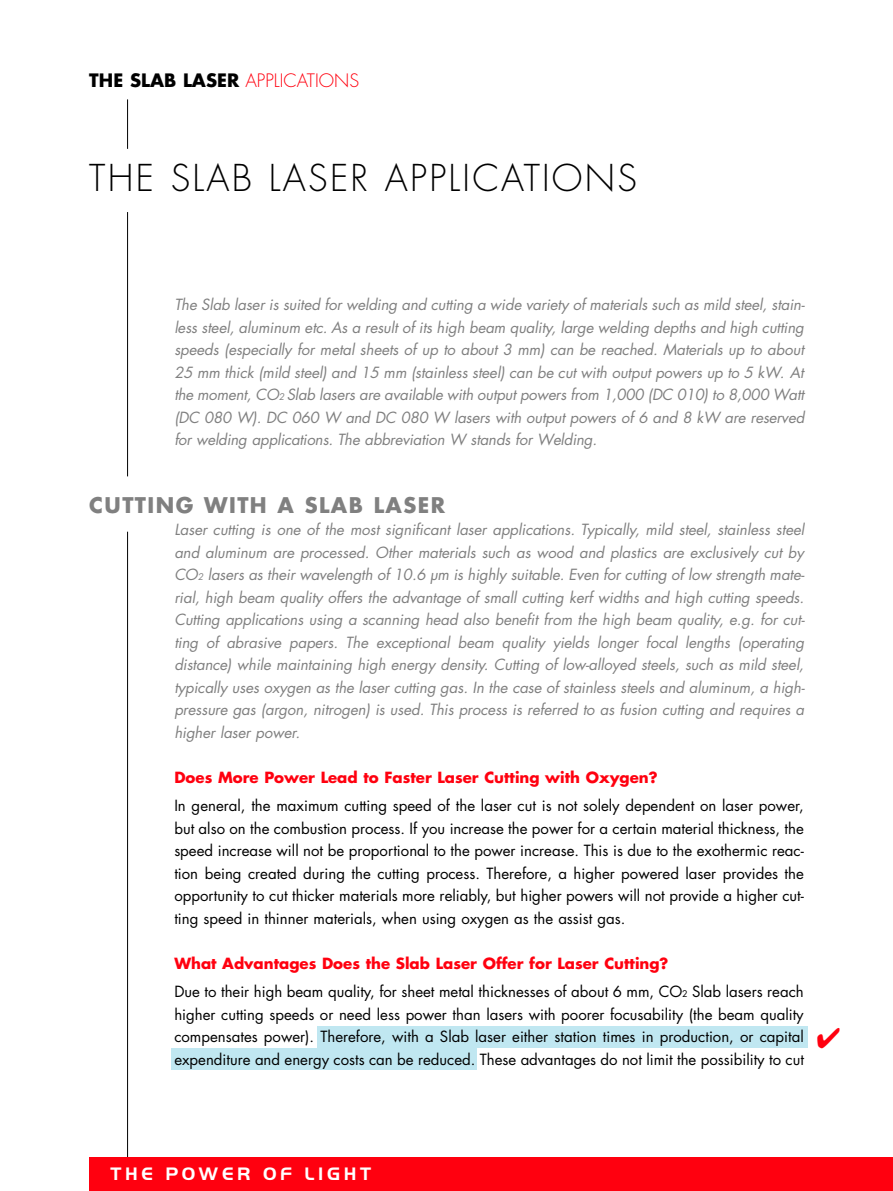
<style>
.page{position:relative;width:893px;height:1191px;background:#fff}
.page>*{position:absolute;margin:0;border:0;box-sizing:border-box;transform-origin:0 0}
.t1{font:300 36px "Futura";letter-spacing:.06em;color:#000}
.t2{font:700 21px "Futura";letter-spacing:.07em;color:#808080}
.t3{font:700 18.75px "Handel Gothic D";letter-spacing:.195em;color:#fff}
.t4{font:700 18px "Futura";color:#000}
.t5{font:italic 15px/22.5px "Futura";letter-spacing:-.01em;color:#808080;text-align:justify}
.t6{font:15px/22.5px "Futura";color:#000;text-align:justify}
.t7{font:700 15px "Futura";color:#ff000f}
.s1{font-weight:300;color:#ff000f}
.s2{font-size:9px}
.s3{font-weight:700;color:#ff000f}
</style>
<div class="page">
<div style="left:318px;top:1026px;width:490px;height:21px;background:#c0e7f1"></div>
<div style="left:171px;top:1048px;width:305px;height:21px;background:#c0e7f1"></div>
<hr style="left:127px;top:531px;width:1px;height:632px;background:#000">
<div style="left:89px;top:1157px;width:804px;height:34px;background:#ff000f"></div>
<hr style="left:127px;top:212px;width:1px;height:264px;background:#000">
<hr style="left:127px;top:99px;width:1px;height:50px;background:#000">
<p class="t4" style="left:89px;top:72px;width:271px">THE SLAB LASER <span class="s1">APPLICATIONS</span></p>
<h1 class="t1" style="left:89px;top:162px;width:549px">THE SLAB LASER APPLICATIONS</h1>
<p class="t5" style="left:174px;top:295px;width:632px">The Slab laser is suited for welding and cutting a wide variety of materials such as mild steel, stain&shy;less steel, aluminum etc. As a result of its high beam quality, large welding depths and high cutting speeds (especially for metal sheets of up to about 3 mm) can be reached. Materials up to about 25 mm thick (mild steel) and 15 mm (stainless steel) can be cut with output powers up to 5 kW. At the moment, CO<span class="s2">2</span> Slab lasers are available with output powers from 1,000 (DC 010) to 8,000 Watt (DC 080 W). DC 060 W and DC 080 W lasers with output powers of 6 and 8 kW are reserved for welding applications. The abbreviation W stands for Welding.</p>
<h2 class="t2" style="left:89px;top:495px;width:357px">CUTTING WITH A SLAB LASER</h2>
<p class="t5" style="left:174px;top:520px;width:632px">Laser cutting is one of the most significant laser applications. Typically, mild steel, stainless steel and aluminum are processed. Other materials such as wood and plastics are exclusively cut by CO<span class="s2">2</span> lasers as their wavelength of 10.6 µm is highly suitable. Even for cutting of low strength mate&shy;rial, high beam quality offers the advantage of small cutting kerf widths and high cutting speeds.<br>Cutting applications using a scanning head also benefit from the high beam quality, e.g. for cut&shy;ting of abrasive papers. The exceptional beam quality yields longer focal lengths (operating distance) while maintaining high energy density. Cutting of low-alloyed steels, such as mild steel, typically uses oxygen as the laser cutting gas. In the case of stainless steels and aluminum, a high&shy;pressure gas (argon, nitrogen) is used. This process is referred to as fusion cutting and requires a higher laser power.</p>
<p class="t7" style="left:174px;top:770px;width:485px">Does More Power Lead to Faster Laser Cutting with Oxygen?</p>
<p class="t6" style="left:174px;top:796px;width:631px">In general, the maximum cutting speed of the laser cut is not solely dependent on laser power, but also on the combustion process. If you increase the power for a certain material thickness, the speed increase will not be proportional to the power increase. This is due to the exothermic reac&shy;tion being created during the cutting process. Therefore, a higher powered laser provides the opportunity to cut thicker materials more reliably, but higher powers will not provide a higher cut&shy;ting speed in thinner materials, when using oxygen as the assist gas.</p>
<p class="t6" style="left:174px;top:950px;width:631px;line-height:28.5px"><span class="s3">What Advantages Does the Slab Laser Offer for Laser Cutting?<br></span>Due to their high beam quality, for sheet metal thicknesses of about 6 mm, CO<span class="s2">2</span> Slab lasers reach</p>
<p class="t6" style="left:174px;top:1004px;width:631px">higher cutting speeds or need less power than lasers with poorer focusability (the beam quality compensates power). Therefore, with a Slab laser either station times in production, or capital expenditure and energy costs can be reduced. These advantages do not limit the possibility to cut</p>
<p class="t3" style="left:111px;top:1162px;width:262px">THE POWER OF LIGHT</p>
</div>
